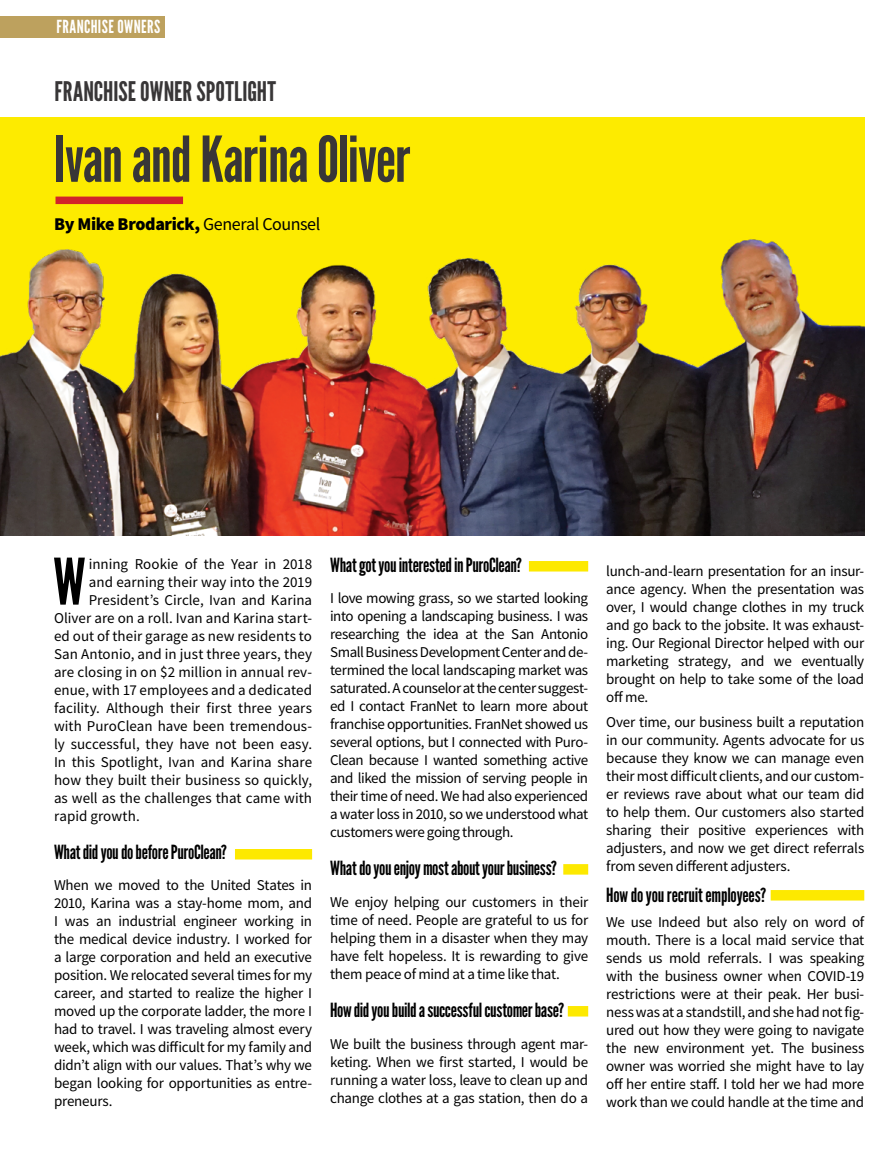
<style>
.page{position:relative;width:886px;height:1173px;background:#fff}
.page>*{position:absolute;margin:0;border:0;box-sizing:border-box;transform-origin:0 0}
.t1{font:64.05px "League Gothic";color:#000}
.t2{font:63px "League Gothic";letter-spacing:-.02em;color:#383637}
.t3{font:27px "League Gothic";color:#383637}
.t4{font:19.5px "League Gothic";letter-spacing:-.02em;color:#000}
.t5{font:900 18px "Source Sans Pro";letter-spacing:-.02em;color:#000}
.t6{font:18px "League Gothic";letter-spacing:.025em;color:#fff}
.t7{font:15px/18px "Source Sans Pro";letter-spacing:-.005em;color:#000;text-align:justify}
.s1{font-weight:400}
</style>
<div class="page">
<div style="left:0;top:16px;width:165px;height:22px;background:#bda15e"></div>
<div style="left:235px;top:849px;width:77px;height:10px;background:#fde900"></div>
<div style="left:563px;top:864px;width:25px;height:11px;background:#fde900"></div>
<div style="left:568px;top:1006px;width:20px;height:10px;background:#fde900"></div>
<div style="left:770px;top:890px;width:94px;height:10px;background:#fde900"></div>
<div style="left:529px;top:561px;width:59px;height:10px;background:#fde900"></div>
<img style="left:0;top:117px;width:864px;height:419px">
<div style="left:59px;top:197px;width:120px;height:7px;background:#d2232a"></div>
<p class="t6" style="left:56px;top:16px;width:105px">FRANCHISE OWNERS</p>
<h3 class="t3" style="left:55px;top:75px;width:223px">FRANCHISE OWNER SPOTLIGHT</h3>
<h2 class="t2" style="left:54px;top:122px;width:358px">Ivan and Karina Oliver</h2>
<p class="t5" style="left:54px;top:211px;width:268px">By Mike Brodarick, <span class="s1">General Counsel</span></p>
<h1 class="t1" style="left:53px;top:544px;width:34px">W</h1>
<p class="t7" style="left:89px;top:555px;width:225px">inning Rookie of the Year in 2018</p>
<p class="t7" style="left:89px;top:573px;width:225px">and earning their way into the 2019</p>
<p class="t7" style="left:89px;top:591px;width:225px">President’s Circle, Ivan and Karina</p>
<p class="t7" style="left:54px;top:609px;width:260px">Oliver are on a roll. Ivan and Karina start-</p>
<p class="t7" style="left:54px;top:627px;width:260px">ed out of their garage as new residents to</p>
<p class="t7" style="left:54px;top:645px;width:259px">San Antonio, and in just three years, they</p>
<p class="t7" style="left:54px;top:663px;width:260px">are closing in on $2 million in annual rev-</p>
<p class="t7" style="left:54px;top:681px;width:259px">enue, with 17 employees and a dedicated</p>
<p class="t7" style="left:54px;top:699px;width:259px">facility. Although their first three years</p>
<p class="t7" style="left:54px;top:717px;width:260px">with PuroClean have been tremendous-</p>
<p class="t7" style="left:54px;top:735px;width:260px">ly successful, they have not been easy.</p>
<p class="t7" style="left:54px;top:753px;width:260px">In this Spotlight, Ivan and Karina share</p>
<p class="t7" style="left:54px;top:771px;width:259px">how they built their business so quickly,</p>
<p class="t7" style="left:54px;top:789px;width:260px">as well as the challenges that came with</p>
<p class="t7" style="left:54px;top:807px;width:87px">rapid growth.</p>
<h3 class="t4" style="left:54px;top:840px;width:174px">What did you do before PuroClean?</h3>
<p class="t7" style="left:54px;top:876px;width:260px">When we moved to the United States in 2010, Karina was a stay-home mom, and I was an industrial engineer working in the medical device industry. I worked for a large corporation and held an executive position. We relocated several times for my career, and started to realize the higher I moved up the corporate ladder, the more I had to travel. I was traveling almost every week, which was difficult for my family and didn’t align with our values. That’s why we began looking for opportunities as entre&shy;preneurs.</p>
<h3 class="t4" style="left:330px;top:553px;width:193px">What got you interested in PuroClean?</h3>
<p class="t7" style="left:330px;top:589px;width:260px">I love mowing grass, so we started looking into opening a landscaping business. I was researching the idea at the San Antonio Small Business Development Center and de&shy;termined the local landscaping market was saturated. A counselor at the center suggest&shy;ed I contact FranNet to learn more about franchise opportunities. FranNet showed us several options, but I connected with Puro-Clean because I wanted something active and liked the mission of serving people in their time of need. We had also experienced a water loss in 2010, so we understood what customers were going through.</p>
<h3 class="t4" style="left:330px;top:857px;width:228px">What do you enjoy most about your business?</h3>
<p class="t7" style="left:330px;top:893px;width:260px">We enjoy helping our customers in their time of need. People are grateful to us for helping them in a disaster when they may have felt hopeless. It is rewarding to give them peace of mind at a time like that.</p>
<h3 class="t4" style="left:330px;top:999px;width:235px">How did you build a successful customer base?</h3>
<p class="t7" style="left:330px;top:1035px;width:260px">We built the business through agent mar&shy;keting. When we first started, I would be running a water loss, leave to clean up and change clothes at a gas station, then do a</p>
<p class="t7" style="left:606px;top:562px;width:260px">lunch-and-learn presentation for an insur&shy;ance agency. When the presentation was over, I would change clothes in my truck and go back to the jobsite. It was exhaust&shy;ing. Our Regional Director helped with our marketing strategy, and we eventually brought on help to take some of the load off me.</p>
<p class="t7" style="left:606px;top:713px;width:260px">Over time, our business built a reputation in our community. Agents advocate for us because they know we can manage even their most difficult clients, and our custom&shy;er reviews rave about what our team did to help them. Our customers also started sharing their positive experiences with adjusters, and now we get direct referrals from seven different adjusters.</p>
<h3 class="t4" style="left:606px;top:884px;width:162px">How do you recruit employees?</h3>
<p class="t7" style="left:606px;top:913px;width:260px">We use Indeed but also rely on word of mouth. There is a local maid service that sends us mold referrals. I was speaking with the business owner when COVID-19 restrictions were at their peak. Her busi&shy;ness was at a standstill, and she had not fig&shy;ured out how they were going to navigate the new environment yet. The business owner was worried she might have to lay off her entire staff. I told her we had more work than we could handle at the time and</p>
</div>
